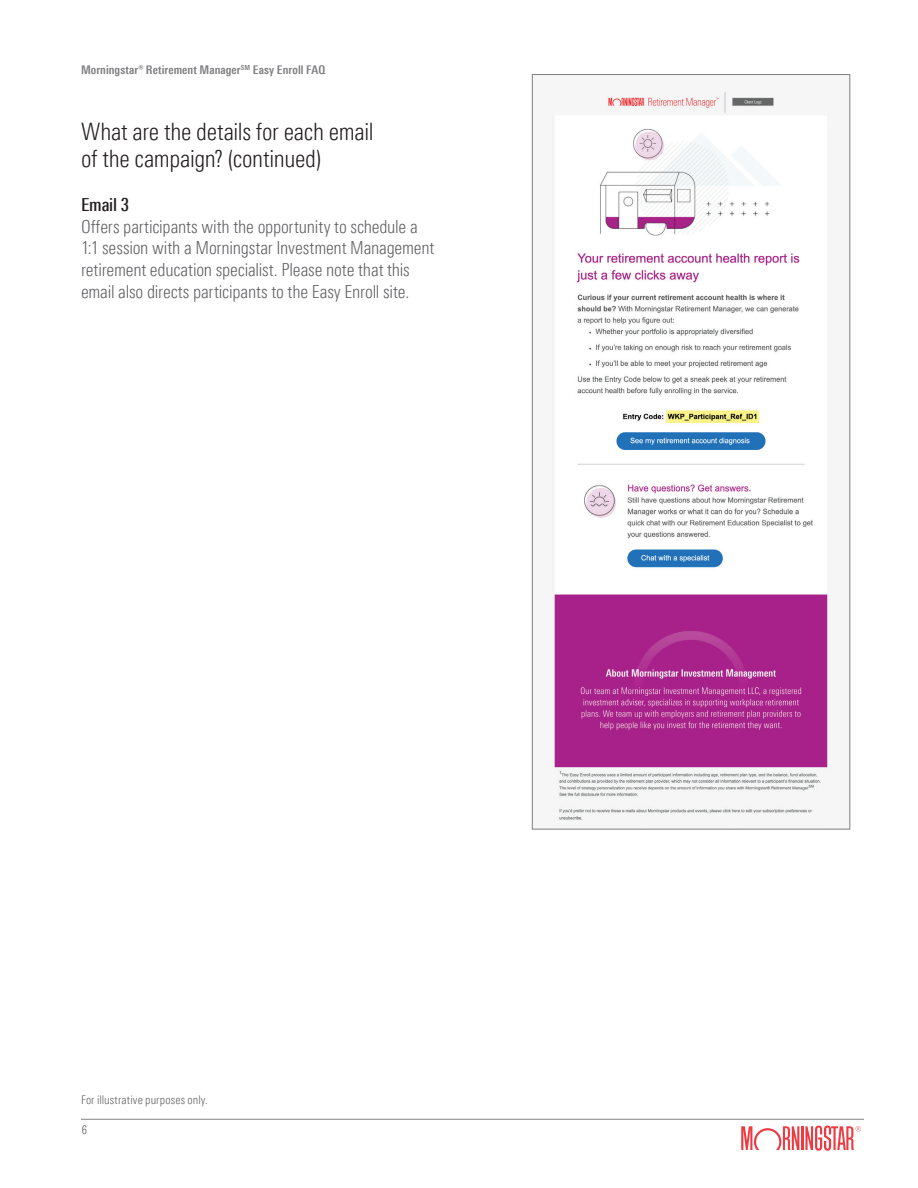
<style>
.page{position:relative;width:918px;height:1188px;background:#fff}
.page>*{position:absolute;margin:0;border:0;box-sizing:border-box;transform-origin:0 0}
.t1{font:300 condensed 24px/27.8px "Univers Nextfor MORN";letter-spacing:-.015em;color:#231f20}
.t2{font:300 condensed 18px/21.8px "Univers Nextfor MORN";letter-spacing:-.01em;color:#5f5f62}
.t3{font:500 condensed 18px "Univers Nextfor MORN";letter-spacing:-.015em;color:#231f20}
.t4{font:700 condensed 12px "Univers Nextfor MORN";letter-spacing:.005em;color:#808083}
.t5{font:300 condensed 12px "Univers Nextfor MORN";letter-spacing:.01em;color:#5f5f62}
.t6{font:300 condensed 12px "Univers Nextfor MORN";color:#57585a}
</style>
<div class="page">
<hr style="left:81px;top:1119px;width:783px;height:1px;background:#808285">
<hr style="left:801px;top:1126px;width:3px;height:24px;background:#ee3a41">
<svg style="left:741px;top:1126px;width:58px;height:24px"></svg>
<svg style="left:805px;top:1126px;width:56px;height:25px"></svg>
<img style="left:552px;top:91px;width:277px;height:730px">
<p class="t4" style="left:81px;top:63px;width:246px">Morningstar® Retirement Manager<sup>SM</sup> Easy Enroll FAQ</p>
<h1 class="t1" style="left:81px;top:117px;width:294px">What are the details for each email of the campaign? (continued)</h1>
<p class="t3" style="left:81px;top:194px;width:50px">Email 3</p>
<p class="t2" style="left:81px;top:215px;width:355px">Offers participants with the opportunity to schedule a 1:1 session with a Morningstar Investment Management retirement education specialist. Please note that this email also directs participants to the Easy Enroll site.</p>
<p class="t5" style="left:81px;top:1093px;width:128px">For illustrative purposes only.</p>
<p class="t6" style="left:82px;top:1123px;width:7px">6</p>
</div>
